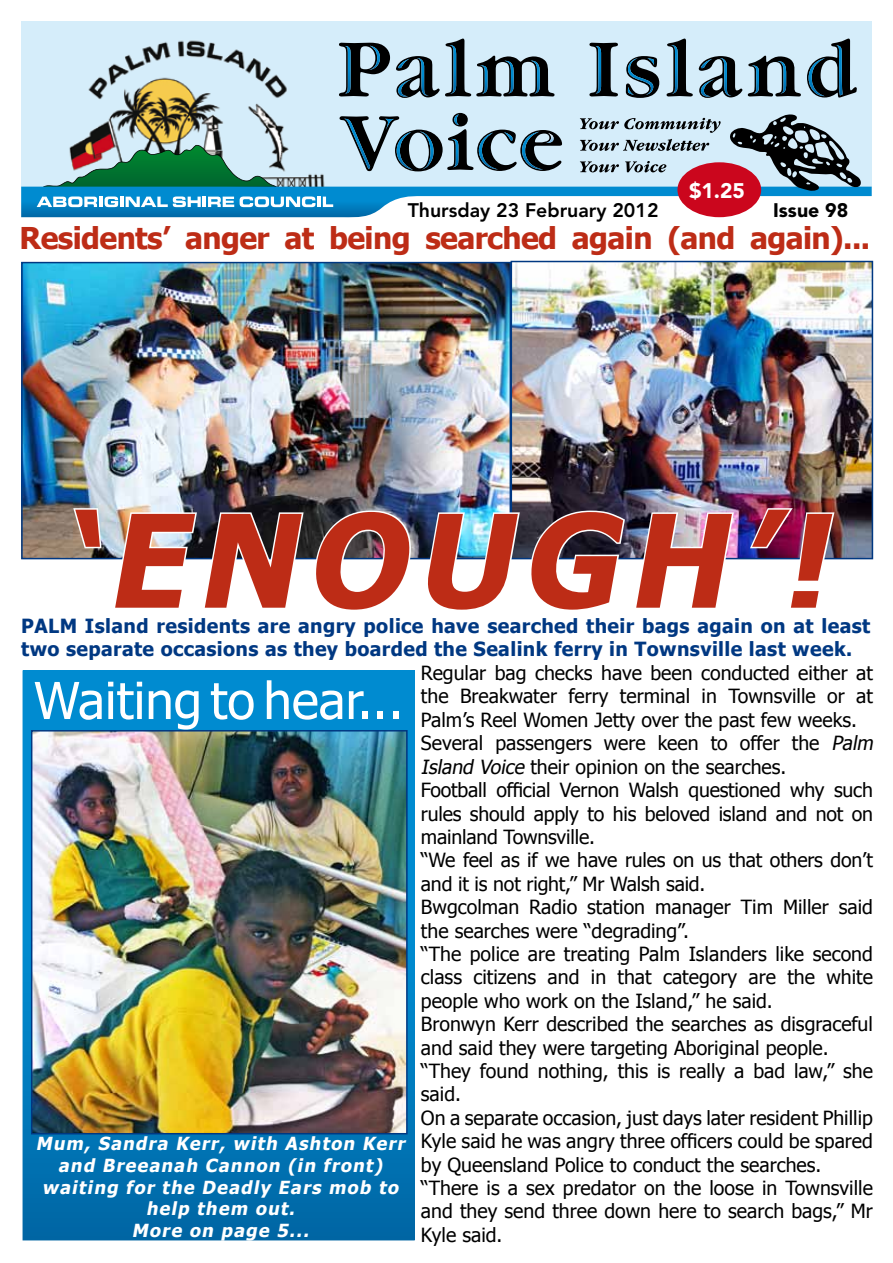
<style>
.page{position:relative;width:893px;height:1263px;background:#fff}
.page>*{position:absolute;margin:0;border:0;box-sizing:border-box;transform-origin:0 0}
.t1{font:italic 700 129px "Tahoma";color:#bd2c16}
.t2{font:51px "Tahoma";color:#fff}
.t3{font:700 30px "Tahoma";letter-spacing:-.02em;color:#bd2c16}
.t4{font:900 21px "Avenir LT Std";color:#fff}
.t5{font:19.5px/23.4px "Tahoma";color:#000}
.t6{font:700 19.5px/23.4px "Tahoma";letter-spacing:.02em;color:#003882}
.t7{font:800 19.5px "Avenir LT Std";color:#000}
.t8{font:900 19.5px "Avenir LT Std";color:#000}
.t9{font:italic 700 18px/21.6px "Tahoma";color:#fff;text-align:center}
.s1{font-style:italic}
</style>
<div class="page">
<div style="left:23px;top:671px;width:391px;height:569px;background:linear-gradient(to bottom,#0094db,#0070b0)"></div>
<div style="left:21px;top:21px;width:851px;height:166px;background:#d5edfa"></div>
<img style="left:88px;top:40px;width:256px;height:73px">
<svg style="left:396px;top:39px;width:158px;height:59px"></svg>
<svg style="left:339px;top:43px;width:51px;height:53px"></svg>
<svg style="left:667px;top:39px;width:26px;height:57px"></svg>
<svg style="left:807px;top:39px;width:50px;height:59px"></svg>
<svg style="left:699px;top:56px;width:43px;height:42px"></svg>
<svg style="left:589px;top:43px;width:29px;height:53px"></svg>
<svg style="left:626px;top:56px;width:33px;height:42px"></svg>
<svg style="left:748px;top:56px;width:53px;height:40px"></svg>
<img style="left:514px;top:264px;width:356px;height:292px">
<div style="left:511px;top:261px;width:362px;height:298px;border:2px solid #003882"></div>
<img style="left:24px;top:265px;width:484px;height:291px">
<div style="left:21px;top:262px;width:490px;height:297px;border:2px solid #003882"></div>
<svg style="left:21px;top:113px;width:851px;height:105px"></svg>
<svg style="left:71px;top:506px;width:32px;height:44px"></svg>
<img style="left:112px;top:510px;width:193px;height:50px">
<img style="left:311px;top:509px;width:103px;height:51px">
<img style="left:423px;top:509px;width:204px;height:51px">
<img style="left:633px;top:510px;width:102px;height:50px">
<img style="left:748px;top:506px;width:88px;height:54px">
<img style="left:34px;top:733px;width:371px;height:398px">
<div style="left:31px;top:730px;width:377px;height:404px;border:2px solid #003882"></div>
<p class="t4" style="left:689px;top:178px;width:57px">$1.25</p>
<p class="t7" style="left:408px;top:199px;width:252px">Thursday 23 February 2012</p>
<p class="t8" style="left:773px;top:198px;width:77px">Issue 98</p>
<h3 class="t3" style="left:19px;top:217px;width:852px">Residents’ anger at being searched again (and again)...</h3>
<h1 class="t1" style="left:60px;top:470px;width:796px">‘ENOUGH’!</h1>
<p class="t6" style="left:21px;top:612px;width:850px">PALM Island residents are angry police have searched their bags again on at least two separate occasions as they boarded the Sealink ferry in Townsville last week.</p>
<h2 class="t2" style="left:34px;top:666px;width:371px">Waiting to hear...</h2>
<p class="t9" style="left:36px;top:1132px;width:374px">Mum, Sandra Kerr, with Ashton Kerr and Breeanah Cannon (in front) waiting for the Deadly Ears mob to help them out.<br>More on page 5...</p>
<p class="t5" style="left:421px;top:660px;width:458px">Regular bag checks have been conducted either at the Breakwater ferry terminal in Townsville or at Palm’s Reel Women Jetty over the past few weeks.<br>Several passengers were keen to offer the <span class="s1">Palm Island Voice</span> their opinion on the searches.<br>Football official Vernon Walsh questioned why such rules should apply to his beloved island and not on mainland Townsville.<br>“We feel as if we have rules on us that others don’t and it is not right,” Mr Walsh said.<br>Bwgcolman Radio station manager Tim Miller said the searches were “degrading”.<br>“The police are treating Palm Islanders like second class citizens and in that category are the white people who work on the Island,” he said.<br>Bronwyn Kerr described the searches as disgraceful and said they were targeting Aboriginal people. “They found nothing, this is really a bad law,” she said.<br>On a separate occasion, just days later resident Phillip Kyle said he was angry three officers could be spared by Queensland Police to conduct the searches. “There is a sex predator on the loose in Townsville and they send three down here to search bags,” Mr Kyle said.</p>
</div>
